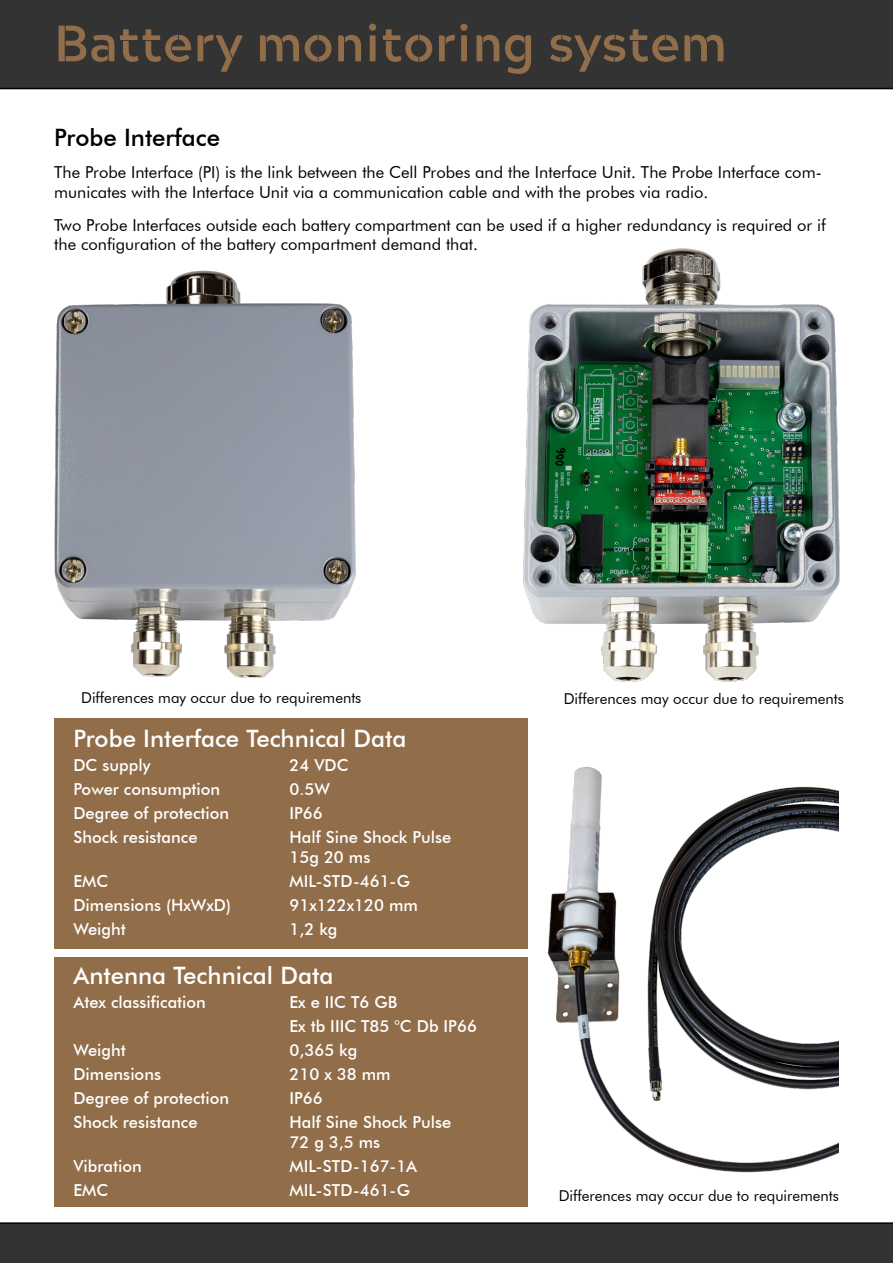
<style>
.page{position:relative;width:893px;height:1263px;background:#fff}
.page>*{position:absolute;margin:0;border:0;box-sizing:border-box;transform-origin:0 0}
.t1{font:700 51px "Acherus Militant 1";color:#916d49}
.Faktraruta_rubrik{font:500 24px "Futura BT";color:#fff}
.Rubrik_Brödtext_Futu{font:500 24px "Futura BT";color:#000}
.Faktaruta_Futura{font:500 16.5px/19.8px "Futura BT";color:#fff}
.Brödtext_Futura_BT{font:16.5px/19.8px "Futura BT";color:#000}
.Bildtext{font:15px "Futura BT";color:#000}
</style>
<div class="page">
<div style="left:0;top:0;width:893px;height:89px;background:#333"></div>
<div style="left:0;top:1222px;width:893px;height:41px;background:#333"></div>
<div style="left:55px;top:957px;width:473px;height:249px;background:#916d49"></div>
<div style="left:54px;top:719px;width:473px;height:230px;background:#916d49"></div>
<img style="left:54px;top:270px;width:302px;height:408px">
<img style="left:523px;top:248px;width:317px;height:434px">
<img style="left:547px;top:766px;width:292px;height:407px">
<p class="t1" style="left:54px;top:0;width:674px">Battery monitoring system</p>
<p class="Rubrik_Brödtext_Futu" style="left:54px;top:122px;width:167px">Probe Interface</p>
<p class="Brödtext_Futura_BT" style="left:54px;top:162px;width:769px">The Probe Interface (PI) is the link between the Cell Probes and the Interface Unit. The Probe Interface com&shy;municates with the Interface Unit via a communication cable and with the probes via radio.</p>
<p class="Brödtext_Futura_BT" style="left:54px;top:215px;width:773px">Two Probe Interfaces outside each battery compartment can be used if a higher redundancy is required or if the configuration of the battery compartment demand that.</p>
<p class="Bildtext" style="left:81px;top:688px;width:282px">Differences may occur due to requirements</p>
<p class="Faktraruta_rubrik" style="left:73px;top:724px;width:334px">Probe Interface Technical Data</p>
<p class="Faktaruta_Futura" style="left:73px;top:755px;width:79px">DC supply</p>
<p class="Faktaruta_Futura" style="left:289px;top:755px;width:61px">24 VDC</p>
<p class="Faktaruta_Futura" style="left:73px;top:779px;width:148px">Power consumption</p>
<p class="Faktaruta_Futura" style="left:289px;top:779px;width:42px">0.5W</p>
<p class="Faktaruta_Futura" style="left:73px;top:803px;width:157px">Degree of protection</p>
<p class="Faktaruta_Futura" style="left:289px;top:803px;width:35px">IP66</p>
<p class="Faktaruta_Futura" style="left:73px;top:827px;width:126px">Shock resistance</p>
<p class="Faktaruta_Futura" style="left:289px;top:827px;width:163px">Half Sine Shock Pulse<br>15g 20 ms</p>
<p class="Faktaruta_Futura" style="left:73px;top:871px;width:36px">EMC</p>
<p class="Faktaruta_Futura" style="left:289px;top:871px;width:122px">MIL-STD-461-G</p>
<p class="Faktaruta_Futura" style="left:73px;top:895px;width:159px">Dimensions (HxWxD)</p>
<p class="Faktaruta_Futura" style="left:289px;top:895px;width:130px">91x122x120 mm</p>
<p class="Faktaruta_Futura" style="left:73px;top:919px;width:54px">Weight</p>
<p class="Faktaruta_Futura" style="left:289px;top:919px;width:50px">1,2 kg</p>
<p class="Faktraruta_rubrik" style="left:73px;top:960px;width:261px">Antenna Technical Data</p>
<p class="Faktaruta_Futura" style="left:73px;top:992px;width:134px">Atex classification</p>
<p class="Faktaruta_Futura" style="left:289px;top:992px;width:109px">Ex e IIC T6 GB</p>
<p class="Faktaruta_Futura" style="left:289px;top:1016px;width:189px">Ex tb IIIC T85 °C Db IP66</p>
<p class="Faktaruta_Futura" style="left:73px;top:1040px;width:54px">Weight</p>
<p class="Faktaruta_Futura" style="left:289px;top:1040px;width:69px">0,365 kg</p>
<p class="Faktaruta_Futura" style="left:73px;top:1064px;width:89px">Dimensions</p>
<p class="Faktaruta_Futura" style="left:289px;top:1064px;width:103px">210 x 38 mm</p>
<p class="Faktaruta_Futura" style="left:73px;top:1088px;width:157px">Degree of protection</p>
<p class="Faktaruta_Futura" style="left:289px;top:1088px;width:35px">IP66</p>
<p class="Faktaruta_Futura" style="left:73px;top:1112px;width:126px">Shock resistance</p>
<p class="Faktaruta_Futura" style="left:289px;top:1112px;width:163px">Half Sine Shock Pulse<br>72 g 3,5 ms</p>
<p class="Faktaruta_Futura" style="left:73px;top:1156px;width:70px">Vibration</p>
<p class="Faktaruta_Futura" style="left:289px;top:1156px;width:129px">MIL-STD-167-1A</p>
<p class="Faktaruta_Futura" style="left:73px;top:1180px;width:36px">EMC</p>
<p class="Faktaruta_Futura" style="left:289px;top:1180px;width:122px">MIL-STD-461-G</p>
<p class="Bildtext" style="left:564px;top:689px;width:282px">Differences may occur due to requirements</p>
<p class="Bildtext" style="left:559px;top:1186px;width:282px">Differences may occur due to requirements</p>
</div>
